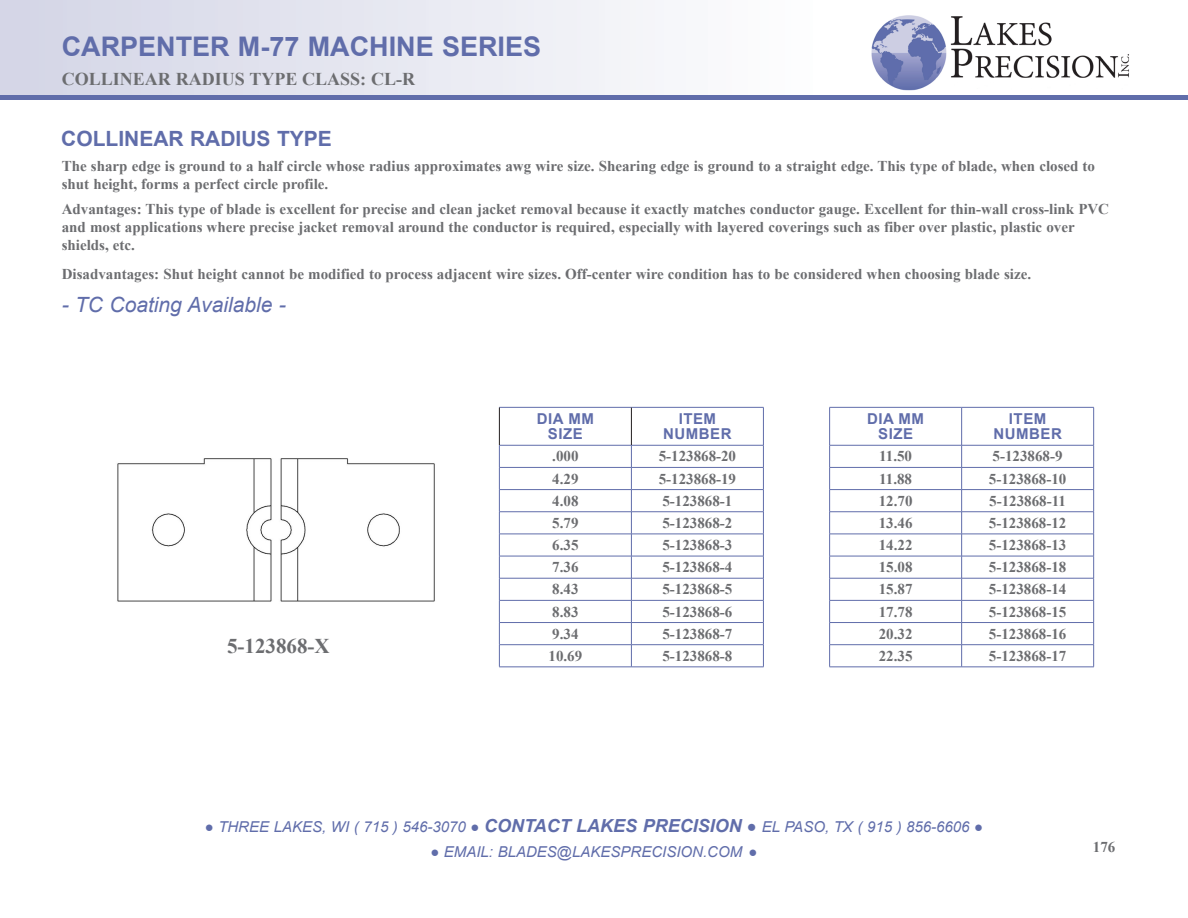
<style>
.page{position:relative;width:1188px;height:918px;background:#fff}
.page>*{position:absolute;margin:0;border:0;box-sizing:border-box;transform-origin:0 0}
.t1{font:700 27px "Arial";color:#606daa}
.t2{font:italic 21px "Arial";color:#606daa}
.t3{font:700 21px "Arial";color:#606daa}
.t4{font:700 21px "Times New Roman";color:#6c6d70}
.t5{font:700 18px "Times New Roman";color:#6c6d70}
.t6{font:700 15px/18px "Times New Roman";color:#6c6d70}
.t7{font:italic 15px "Arial";color:#606daa}
.t8{font:700 15px "Arial";letter-spacing:.035em;color:#606daa}
.s1{font-family:"Courier New";font-style:normal}
.s2{font-weight:700;font-size:18px}
.s3{font-family:"Courier New";font-style:normal;font-size:16.5px}
</style>
<div class="page">
<div style="left:0;top:0;width:858px;height:96px;background:linear-gradient(to right,#d3d5e6,#fff)"></div>
<hr style="left:0;top:96px;width:1188px;height:4px;background:#606daa">
<img style="left:871px;top:15px;width:258px;height:76px">
<hr style="left:499px;top:407px;width:132px;height:1px;background:#606daa">
<hr style="left:631px;top:407px;width:133px;height:1px;background:#606daa">
<hr style="left:763px;top:408px;width:1px;height:37px;background:#606daa">
<hr style="left:499px;top:445px;width:132px;height:1px;background:#606daa">
<hr style="left:631px;top:445px;width:133px;height:1px;background:#606daa">
<hr style="left:499px;top:467px;width:132px;height:1px;background:#606daa">
<hr style="left:631px;top:467px;width:133px;height:1px;background:#606daa">
<hr style="left:499px;top:489px;width:132px;height:1px;background:#606daa">
<hr style="left:631px;top:489px;width:133px;height:1px;background:#606daa">
<hr style="left:499px;top:511px;width:132px;height:1px;background:#606daa">
<hr style="left:631px;top:511px;width:133px;height:1px;background:#606daa">
<hr style="left:499px;top:534px;width:132px;height:1px;background:#606daa">
<hr style="left:631px;top:534px;width:133px;height:1px;background:#606daa">
<hr style="left:499px;top:556px;width:132px;height:1px;background:#606daa">
<hr style="left:631px;top:556px;width:133px;height:1px;background:#606daa">
<hr style="left:499px;top:578px;width:132px;height:1px;background:#606daa">
<hr style="left:631px;top:578px;width:133px;height:1px;background:#606daa">
<hr style="left:499px;top:600px;width:132px;height:1px;background:#606daa">
<hr style="left:631px;top:600px;width:133px;height:1px;background:#606daa">
<hr style="left:499px;top:622px;width:132px;height:1px;background:#606daa">
<hr style="left:631px;top:622px;width:133px;height:1px;background:#606daa">
<hr style="left:499px;top:644px;width:132px;height:1px;background:#606daa">
<svg style="left:499px;top:445px;width:1px;height:222px"></svg>
<hr style="left:631px;top:644px;width:133px;height:1px;background:#606daa">
<svg style="left:631px;top:445px;width:1px;height:222px"></svg>
<svg style="left:763px;top:445px;width:1px;height:222px"></svg>
<hr style="left:499px;top:667px;width:132px;height:1px;background:#606daa">
<hr style="left:631px;top:667px;width:133px;height:1px;background:#606daa">
<hr style="left:499px;top:408px;width:1px;height:37px;background:#231f20">
<hr style="left:631px;top:408px;width:1px;height:37px;background:#231f20">
<img style="left:117px;top:458px;width:318px;height:144px">
<hr style="left:829px;top:407px;width:133px;height:1px;background:#606daa">
<hr style="left:829px;top:408px;width:1px;height:37px;background:#606daa">
<hr style="left:962px;top:407px;width:132px;height:1px;background:#606daa">
<hr style="left:961px;top:408px;width:1px;height:37px;background:#606daa">
<hr style="left:1093px;top:408px;width:1px;height:37px;background:#606daa">
<hr style="left:829px;top:445px;width:133px;height:1px;background:#606daa">
<hr style="left:962px;top:445px;width:132px;height:1px;background:#606daa">
<hr style="left:829px;top:467px;width:133px;height:1px;background:#606daa">
<hr style="left:962px;top:467px;width:132px;height:1px;background:#606daa">
<hr style="left:829px;top:489px;width:133px;height:1px;background:#606daa">
<hr style="left:962px;top:489px;width:132px;height:1px;background:#606daa">
<hr style="left:829px;top:511px;width:133px;height:1px;background:#606daa">
<hr style="left:962px;top:511px;width:132px;height:1px;background:#606daa">
<hr style="left:829px;top:534px;width:133px;height:1px;background:#606daa">
<hr style="left:962px;top:534px;width:132px;height:1px;background:#606daa">
<hr style="left:829px;top:556px;width:133px;height:1px;background:#606daa">
<hr style="left:962px;top:556px;width:132px;height:1px;background:#606daa">
<hr style="left:829px;top:578px;width:133px;height:1px;background:#606daa">
<hr style="left:962px;top:578px;width:132px;height:1px;background:#606daa">
<hr style="left:829px;top:600px;width:133px;height:1px;background:#606daa">
<hr style="left:962px;top:600px;width:132px;height:1px;background:#606daa">
<hr style="left:829px;top:622px;width:133px;height:1px;background:#606daa">
<hr style="left:962px;top:622px;width:132px;height:1px;background:#606daa">
<hr style="left:829px;top:644px;width:133px;height:1px;background:#606daa">
<svg style="left:829px;top:445px;width:1px;height:222px"></svg>
<hr style="left:962px;top:644px;width:132px;height:1px;background:#606daa">
<svg style="left:961px;top:445px;width:1px;height:222px"></svg>
<svg style="left:1093px;top:445px;width:1px;height:222px"></svg>
<hr style="left:829px;top:667px;width:133px;height:1px;background:#606daa">
<hr style="left:962px;top:667px;width:132px;height:1px;background:#606daa">
<p class="t1" style="left:62px;top:27px;width:481px">CARPENTER M-77 MACHINE SERIES</p>
<p class="t5" style="left:62px;top:66px;width:355px">COLLINEAR RADIUS TYPE CLASS: CL-R</p>
<p class="t3" style="left:61px;top:124px;width:272px">COLLINEAR RADIUS TYPE</p>
<p class="t6" style="left:62px;top:156px;width:1035px">The sharp edge is ground to a half circle whose radius approximates awg wire size. Shearing edge is ground to a straight edge. This type of blade, when closed to shut height, forms a perfect circle profile.</p>
<p class="t6" style="left:62px;top:200px;width:1049px">Advantages: This type of blade is excellent for precise and clean jacket removal because it exactly matches conductor gauge. Excellent for thin-wall cross-link PVC and most applications where precise jacket removal around the conductor is required, especially with layered coverings such as fiber over plastic, plastic over shields, etc.</p>
<p class="t6" style="left:62px;top:265px;width:971px">Disadvantages: Shut height cannot be modified to process adjacent wire sizes. Off-center wire condition has to be considered when choosing blade size.</p>
<p class="t2" style="left:62px;top:291px;width:226px">- TC Coating Available -</p>
<p class="t4" style="left:227px;top:630px;width:104px">5-123868-X</p>
<p class="t8" style="left:537px;top:408px;width:58px">DIA MM</p>
<p class="t8" style="left:548px;top:423px;width:36px">SIZE</p>
<p class="t8" style="left:679px;top:408px;width:39px">ITEM</p>
<p class="t8" style="left:663px;top:423px;width:70px">NUMBER</p>
<p class="t8" style="left:867px;top:408px;width:58px">DIA MM</p>
<p class="t8" style="left:878px;top:423px;width:36px">SIZE</p>
<p class="t8" style="left:1009px;top:408px;width:39px">ITEM</p>
<p class="t8" style="left:993px;top:423px;width:70px">NUMBER</p>
<p class="t6" style="left:552px;top:447px;width:28px">.000</p>
<p class="t6" style="left:659px;top:447px;width:79px">5-123868-20</p>
<p class="t6" style="left:552px;top:469px;width:28px">4.29</p>
<p class="t6" style="left:659px;top:469px;width:79px">5-123868-19</p>
<p class="t6" style="left:552px;top:491px;width:28px">4.08</p>
<p class="t6" style="left:662px;top:491px;width:71px">5-123868-1</p>
<p class="t6" style="left:552px;top:513px;width:28px">5.79</p>
<p class="t6" style="left:662px;top:513px;width:71px">5-123868-2</p>
<p class="t6" style="left:552px;top:536px;width:28px">6.35</p>
<p class="t6" style="left:662px;top:536px;width:71px">5-123868-3</p>
<p class="t6" style="left:552px;top:558px;width:28px">7.36</p>
<p class="t6" style="left:662px;top:558px;width:71px">5-123868-4</p>
<p class="t6" style="left:552px;top:580px;width:28px">8.43</p>
<p class="t6" style="left:662px;top:580px;width:71px">5-123868-5</p>
<p class="t6" style="left:552px;top:602px;width:28px">8.83</p>
<p class="t6" style="left:662px;top:602px;width:71px">5-123868-6</p>
<p class="t6" style="left:552px;top:624px;width:28px">9.34</p>
<p class="t6" style="left:662px;top:624px;width:71px">5-123868-7</p>
<p class="t6" style="left:549px;top:646px;width:35px">10.69</p>
<p class="t6" style="left:662px;top:646px;width:71px">5-123868-8</p>
<p class="t6" style="left:879px;top:447px;width:34px">11.50</p>
<p class="t6" style="left:993px;top:447px;width:71px">5-123868-9</p>
<p class="t6" style="left:879px;top:469px;width:34px">11.88</p>
<p class="t6" style="left:989px;top:469px;width:79px">5-123868-10</p>
<p class="t6" style="left:879px;top:491px;width:35px">12.70</p>
<p class="t6" style="left:989px;top:491px;width:78px">5-123868-11</p>
<p class="t6" style="left:879px;top:513px;width:35px">13.46</p>
<p class="t6" style="left:989px;top:513px;width:79px">5-123868-12</p>
<p class="t6" style="left:879px;top:536px;width:35px">14.22</p>
<p class="t6" style="left:989px;top:536px;width:79px">5-123868-13</p>
<p class="t6" style="left:879px;top:558px;width:35px">15.08</p>
<p class="t6" style="left:989px;top:558px;width:79px">5-123868-18</p>
<p class="t6" style="left:879px;top:580px;width:35px">15.87</p>
<p class="t6" style="left:989px;top:580px;width:79px">5-123868-14</p>
<p class="t6" style="left:879px;top:602px;width:35px">17.78</p>
<p class="t6" style="left:989px;top:602px;width:79px">5-123868-15</p>
<p class="t6" style="left:879px;top:624px;width:35px">20.32</p>
<p class="t6" style="left:989px;top:624px;width:79px">5-123868-16</p>
<p class="t6" style="left:879px;top:646px;width:35px">22.35</p>
<p class="t6" style="left:989px;top:646px;width:79px">5-123868-17</p>
<p class="t7" style="left:205px;top:817px;width:780px"><span class="s1">●</span> THREE LAKES, WI ( 715 ) 546-3070 <span class="s1">●</span> <span class="s2">CONTACT LAKES PRECISION</span> <span class="s3">●</span> EL PASO, TX ( 915 ) 856-6606 <span class="s1">●</span></p>
<p class="t7" style="left:430px;top:842px;width:329px"><span class="s1">●</span> EMAIL: BLADES@LAKESPRECISION.COM <span class="s1">●</span></p>
<p class="t6" style="left:1093px;top:837px;width:24px">176</p>
</div>
